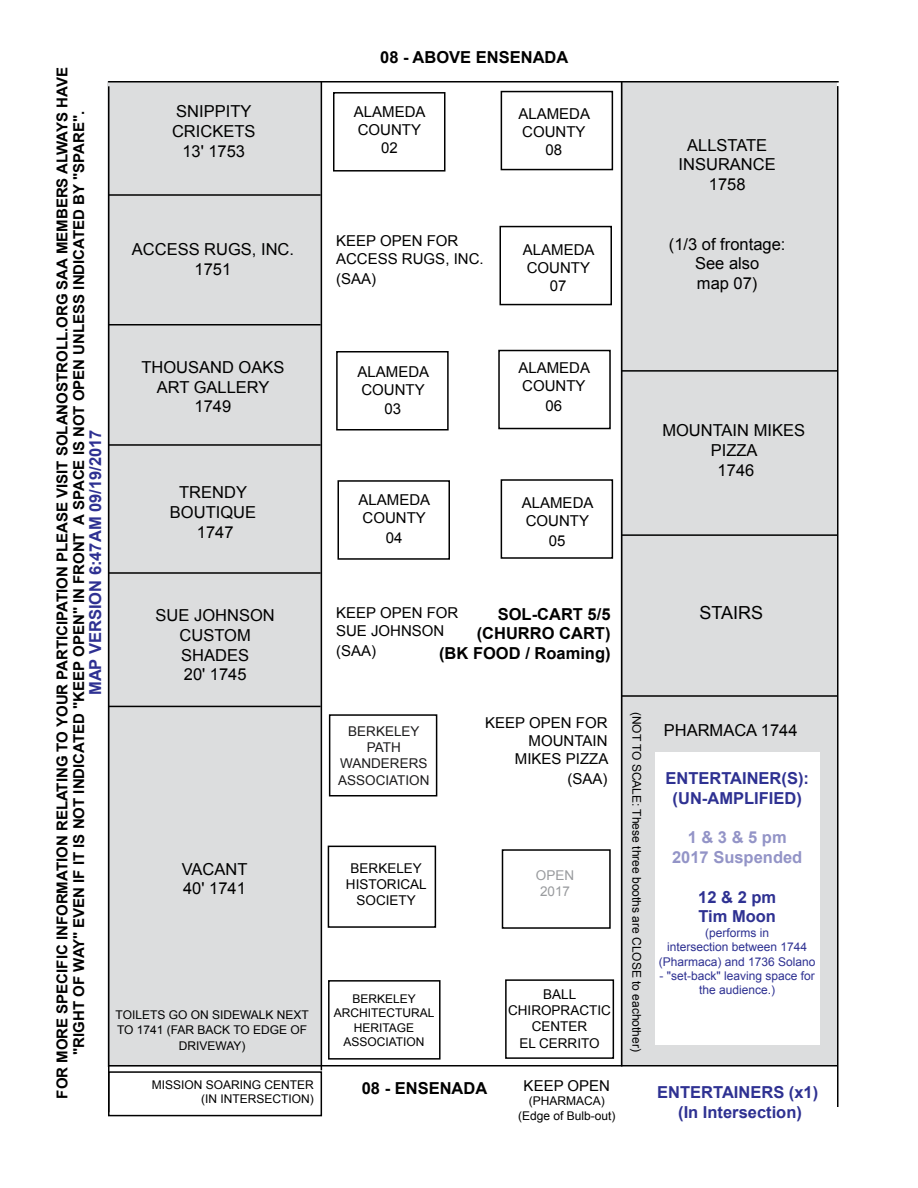
<style>
.page{position:relative;width:918px;height:1188px;background:#fff}
.page>*{position:absolute;margin:0;border:0;box-sizing:border-box;transform-origin:0 0}
.t1{font:18px "Arial";color:#000}
.t2{font:16.5px/19.8px "Arial";color:#000;text-align:center}
.t3{font:700 16.5px/19.8px "Arial";color:#2e3192;text-align:center}
.t4{font:700 16.5px/19.8px "Arial";color:#000;text-align:right}
.t5{font:700 16.5px/19.8px "Arial";color:#9394c7;text-align:center}
.t6{font:15px/18px "Arial";color:#000}
.t7{font:700 15px/16.5px "Arial";color:#000;text-align:center}
.t8{font:13.5px/16.2px "Arial";color:#000;text-align:center}
.t9{font:13.5px/16.2px "Arial";color:#1d1c1d;text-align:center}
.t10{font:13.5px/16.2px "Arial";color:#999b9e;text-align:center}
.t11{font:12px/14.4px "Arial";color:#000;text-align:center}
.t12{font:12px/14.4px "Arial";color:#2e3192;text-align:center}
</style>
<div class="page">
<div style="left:621px;top:81px;width:216px;height:984px;background:#dcddde"></div>
<div style="left:108px;top:81px;width:213px;height:986px;background:#dcddde"></div>
<hr style="left:108px;top:86px;width:1px;height:1026px;background:#000">
<hr style="left:321px;top:81px;width:1px;height:989px;background:#000">
<hr style="left:108px;top:444px;width:213px;height:2px;background:#000">
<hr style="left:837px;top:86px;width:1px;height:1021px;background:#000">
<hr style="left:621px;top:81px;width:1px;height:986px;background:#000">
<hr style="left:108px;top:706px;width:213px;height:1px;background:#000">
<hr style="left:108px;top:194px;width:213px;height:2px;background:#000">
<hr style="left:621px;top:370px;width:216px;height:2px;background:#000">
<hr style="left:621px;top:695px;width:216px;height:2px;background:#000">
<hr style="left:621px;top:534px;width:216px;height:2px;background:#000">
<hr style="left:108px;top:572px;width:213px;height:2px;background:#000">
<hr style="left:108px;top:81px;width:731px;height:2px;background:#000">
<div style="left:655px;top:752px;width:165px;height:293px;background:#fff"></div>
<div style="left:108px;top:1071px;width:214px;height:45px;border:1px solid #000"></div>
<hr style="left:108px;top:1065px;width:729px;height:1px;background:#000">
<div style="left:505px;top:979px;width:109px;height:80px;border:1px solid #000"></div>
<div style="left:501px;top:91px;width:112px;height:79px;border:1px solid #000"></div>
<div style="left:328px;top:846px;width:108px;height:82px;border:1px solid #000"></div>
<hr style="left:108px;top:324px;width:213px;height:2px;background:#000">
<div style="left:328px;top:980px;width:113px;height:80px;border:1px solid #000"></div>
<div style="left:329px;top:714px;width:108px;height:82px;border:1px solid #000"></div>
<div style="left:502px;top:849px;width:109px;height:80px;border:1px solid #000"></div>
<div style="left:333px;top:92px;width:112px;height:80px;border:1px solid #000"></div>
<div style="left:336px;top:351px;width:113px;height:80px;border:1px solid #000"></div>
<div style="left:499px;top:226px;width:113px;height:79px;border:1px solid #000"></div>
<div style="left:498px;top:350px;width:113px;height:79px;border:1px solid #000"></div>
<div style="left:501px;top:479px;width:112px;height:80px;border:1px solid #000"></div>
<div style="left:337px;top:480px;width:113px;height:80px;border:1px solid #000"></div>
<p class="t7" style="left:56px;top:1099px;width:1033px;rotate:-90deg">FOR MORE SPECIFIC INFORMATION RELATING TO YOUR PARTICIPATION PLEASE VISIT SOLANOSTROLL.ORG SAA MEMBERS ALWAYS HAVE "RIGHT OF WAY" EVEN IF IT IS NOT INDICATED "KEEP OPEN" IN FRONT A SPACE IS NOT OPEN UNLESS INDICATED BY "SPARE".</p>
<p class="t3" style="left:87px;top:695px;width:267px;rotate:-90deg">MAP VERSION 6:47AM 09/19/2017</p>
<p class="t2" style="left:172px;top:103px;width:85px">SNIPPITY<br>CRICKETS<br>13' 1753</p>
<p class="t2" style="left:132px;top:241px;width:164px">ACCESS RUGS, INC.<br>1751</p>
<p class="t2" style="left:141px;top:359px;width:145px">THOUSAND OAKS<br>ART GALLERY<br>1749</p>
<p class="t2" style="left:170px;top:484px;width:88px">TRENDY<br>BOUTIQUE<br>1747</p>
<p class="t2" style="left:156px;top:607px;width:121px">SUE JOHNSON<br>CUSTOM<br>SHADES<br>20' 1745</p>
<p class="t2" style="left:182px;top:860px;width:67px;text-align:left">VACANT<br>40' 1741</p>
<p class="t11" style="left:116px;top:1009px;width:195px;text-align:left">TOILETS GO ON SIDEWALK NEXT<br>TO 1741 (FAR BACK TO EDGE OF</p>
<p class="t11" style="left:179px;top:1039px;width:68px">DRIVEWAY)</p>
<p class="t11" style="left:152px;top:1078px;width:164px;text-align:right">MISSION SOARING CENTER (IN INTERSECTION)</p>
<p class="t4" style="left:380px;top:49px;width:190px">08 - ABOVE ENSENADA</p>
<p class="t6" style="left:354px;top:104px;width:73px;text-align:center">ALAMEDA<br>COUNTY<br>02</p>
<p class="t6" style="left:336px;top:233px;width:149px">KEEP OPEN FOR<br>ACCESS RUGS, INC.</p>
<p class="t6" style="left:336px;top:271px;width:42px">(SAA)</p>
<p class="t6" style="left:357px;top:364px;width:73px">ALAMEDA<br>COUNTY</p>
<p class="t6" style="left:385px;top:401px;width:18px">03</p>
<p class="t6" style="left:359px;top:492px;width:73px">ALAMEDA<br>COUNTY</p>
<p class="t6" style="left:386px;top:530px;width:18px">04</p>
<p class="t6" style="left:518px;top:106px;width:73px;text-align:center">ALAMEDA<br>COUNTY<br>08</p>
<p class="t6" style="left:523px;top:242px;width:73px;text-align:center">ALAMEDA<br>COUNTY<br>07</p>
<p class="t6" style="left:518px;top:360px;width:73px">ALAMEDA<br>COUNTY</p>
<p class="t6" style="left:545px;top:398px;width:18px">06</p>
<p class="t6" style="left:522px;top:495px;width:73px">ALAMEDA<br>COUNTY</p>
<p class="t6" style="left:549px;top:533px;width:18px">05</p>
<p class="t2" style="left:679px;top:137px;width:99px">ALLSTATE<br>INSURANCE<br>1758</p>
<p class="t2" style="left:669px;top:236px;width:118px">(1/3 of frontage:<br>See also<br>map 07)</p>
<p class="t2" style="left:662px;top:422px;width:144px">MOUNTAIN MIKES<br>PIZZA<br>1746</p>
<p class="t6" style="left:336px;top:606px;width:124px">KEEP OPEN FOR</p>
<p class="t1" style="left:700px;top:606px;width:65px">STAIRS</p>
<p class="t6" style="left:336px;top:623px;width:110px;line-height:19.8px">SUE JOHNSON (SAA)</p>
<p class="t4" style="left:439px;top:605px;width:173px">SOL-CART 5/5 (CHURRO CART)<br>(BK FOOD / Roaming)</p>
<p class="t9" style="left:338px;top:724px;width:93px">BERKELEY<br>PATH<br>WANDERERS<br>ASSOCIATION</p>
<p class="t8" style="left:346px;top:861px;width:82px">BERKELEY<br>HISTORICAL<br>SOCIETY</p>
<p class="t11" style="left:334px;top:993px;width:102px">BERKELEY<br>ARCHITECTURAL<br>HERITAGE<br>ASSOCIATION</p>
<p class="t6" style="left:485px;top:715px;width:125px;text-align:right">KEEP OPEN FOR<br>MOUNTAIN<br>MIKES PIZZA</p>
<p class="t6" style="left:567px;top:771px;width:42px">(SAA)</p>
<p class="t10" style="left:536px;top:868px;width:40px">OPEN<br>2017</p>
<p class="t8" style="left:508px;top:987px;width:104px">BALL<br>CHIROPRACTIC<br>CENTER<br>EL CERRITO</p>
<p class="t4" style="left:362px;top:1080px;width:127px">08 - ENSENADA</p>
<p class="t6" style="left:524px;top:1078px;width:88px">KEEP OPEN</p>
<p class="t11" style="left:518px;top:1095px;width:99px">(PHARMACA) (Edge of Bulb-out)</p>
<p class="t11" style="left:643px;top:712px;width:341px;rotate:90deg">(NOT TO SCALE: These three booths are CLOSE to eachother)</p>
<p class="t2" style="left:664px;top:722px;width:135px">PHARMACA 1744</p>
<p class="t3" style="left:665px;top:770px;width:145px">ENTERTAINER(S): (UN-AMPLIFIED)</p>
<p class="t5" style="left:672px;top:829px;width:132px">1 &amp; 3 &amp; 5 pm<br>2017 Suspended</p>
<p class="t3" style="left:698px;top:888px;width:79px;text-align:left">12 &amp; 2 pm<br>Tim Moon</p>
<p class="t12" style="left:659px;top:926px;width:158px">(performs in<br>intersection between 1744 (Pharmaca) and 1736 Solano</p>
<p class="t12" style="left:660px;top:970px;width:157px">- "set-back" leaving space for the audience.)</p>
<p class="t3" style="left:657px;top:1084px;width:163px">ENTERTAINERS (x1) (In Intersection)</p>
</div>
